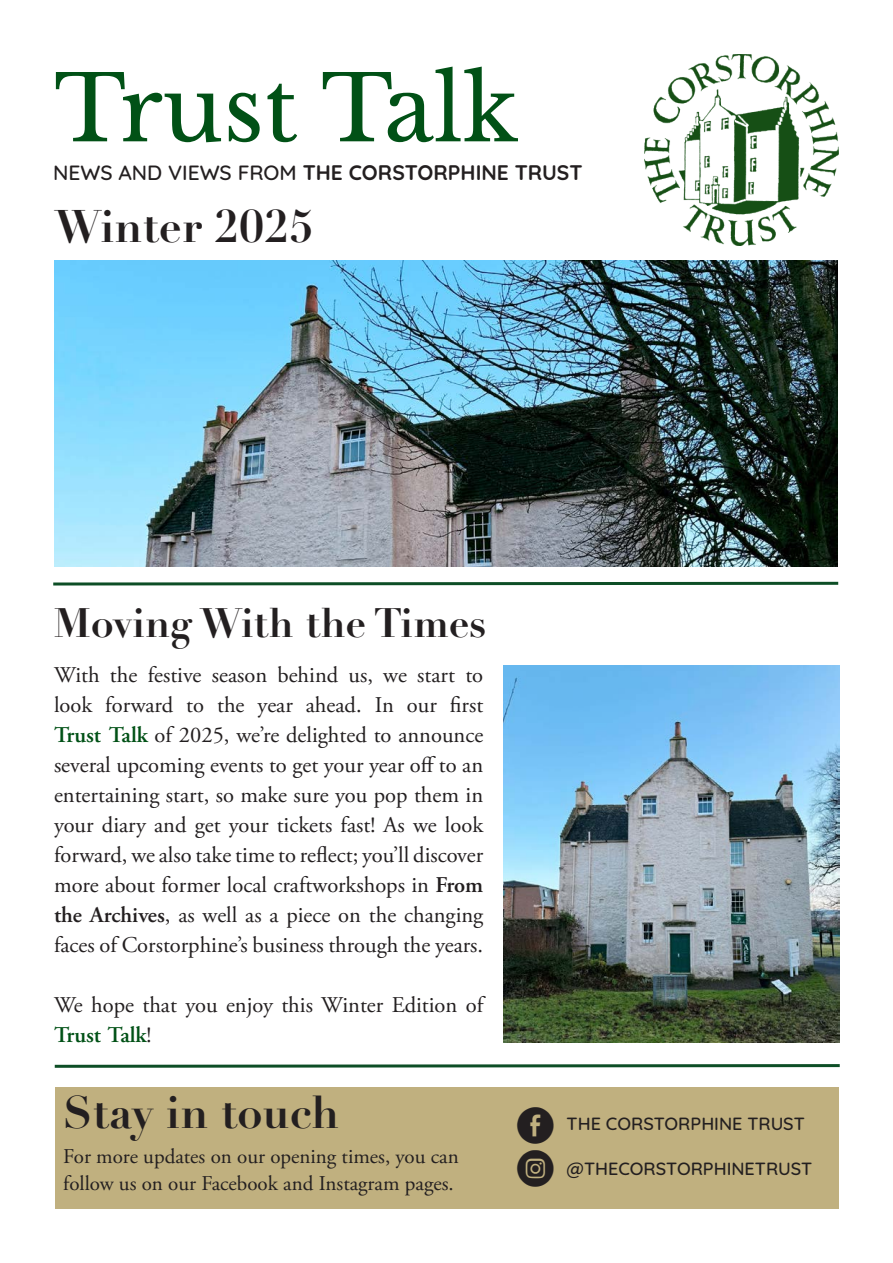
<style>
.page{position:relative;width:893px;height:1263px;background:#fff}
.page>*{position:absolute;margin:0;border:0;box-sizing:border-box;transform-origin:0 0}
.t1{font:90px "Libre Baskerville";color:#015116}
.t2{font:700 45px "Didot LT Pro";color:#231f20}
.t3{font:700 40.5px "Didot LT Pro";color:#231f20}
.t4{font:36px "Social Media Circled";color:#231f20}
.t5{font:22.5px/30px "Adobe Garamond Pro";color:#231f20;text-align:justify}
.t6{font:21px/27px "Adobe Garamond Pro";color:#231f20}
.t7{font:700 21px "Quicksand";color:#231f20}
.t8{font:500 18px "Quicksand";color:#231f20}
.s1{font-weight:500}
.s2{font-weight:600;color:#015116}
.s3{font-weight:600}
</style>
<div class="page">
<svg style="left:53px;top:581px;width:786px;height:5px"></svg>
<svg style="left:54px;top:1064px;width:786px;height:4px;background:#49795b"></svg>
<div style="left:55px;top:1087px;width:783px;height:121px;background:#c0b07f"></div>
<img style="left:644px;top:54px;width:194px;height:191px">
<img style="left:503px;top:666px;width:337px;height:376px">
<img style="left:55px;top:261px;width:783px;height:305px">
<p class="t1" style="left:54px;top:54px;width:466px">Trust Talk</p>
<p class="t7" style="left:53px;top:156px;width:531px"><span class="s1">NEWS AND VIEWS FROM</span> THE CORSTORPHINE TRUST</p>
<p class="t2" style="left:55px;top:198px;width:261px">Winter 2025</p>
<p class="t3" style="left:54px;top:597px;width:434px">Moving With the Times</p>
<p class="t5" style="left:54px;top:661px;width:431px">With the festive season behind us, we start to look forward to the year ahead. In our first <span class="s2">Trust Talk</span> of 2025, we’re delighted to announce several upcoming events to get your year off to an entertaining start, so make sure you pop them in your diary and get your tickets fast! As we look forward, we also take time to reflect; you’ll discover more about former local craftworkshops in <span class="s3">From the Archives</span>, as well as a piece on the changing faces of Corstorphine’s business through the years.</p>
<p class="t5" style="left:54px;top:991px;width:431px">We hope that you enjoy this Winter Edition of<br><span class="s2">Trust Talk</span>!</p>
<p class="t2" style="left:63px;top:1084px;width:278px">Stay in touch</p>
<p class="t6" style="left:63px;top:1143px;width:397px">For more updates on our opening times, you can follow us on our Facebook and Instagram pages.</p>
<p class="t4" style="left:517px;top:1107px;width:39px">E</p>
<p class="t4" style="left:517px;top:1150px;width:39px">Q</p>
<p class="t8" style="left:567px;top:1109px;width:240px">THE CORSTORPHINE TRUST</p>
<p class="t8" style="left:567px;top:1154px;width:247px">@THECORSTORPHINETRUST</p>
</div>
